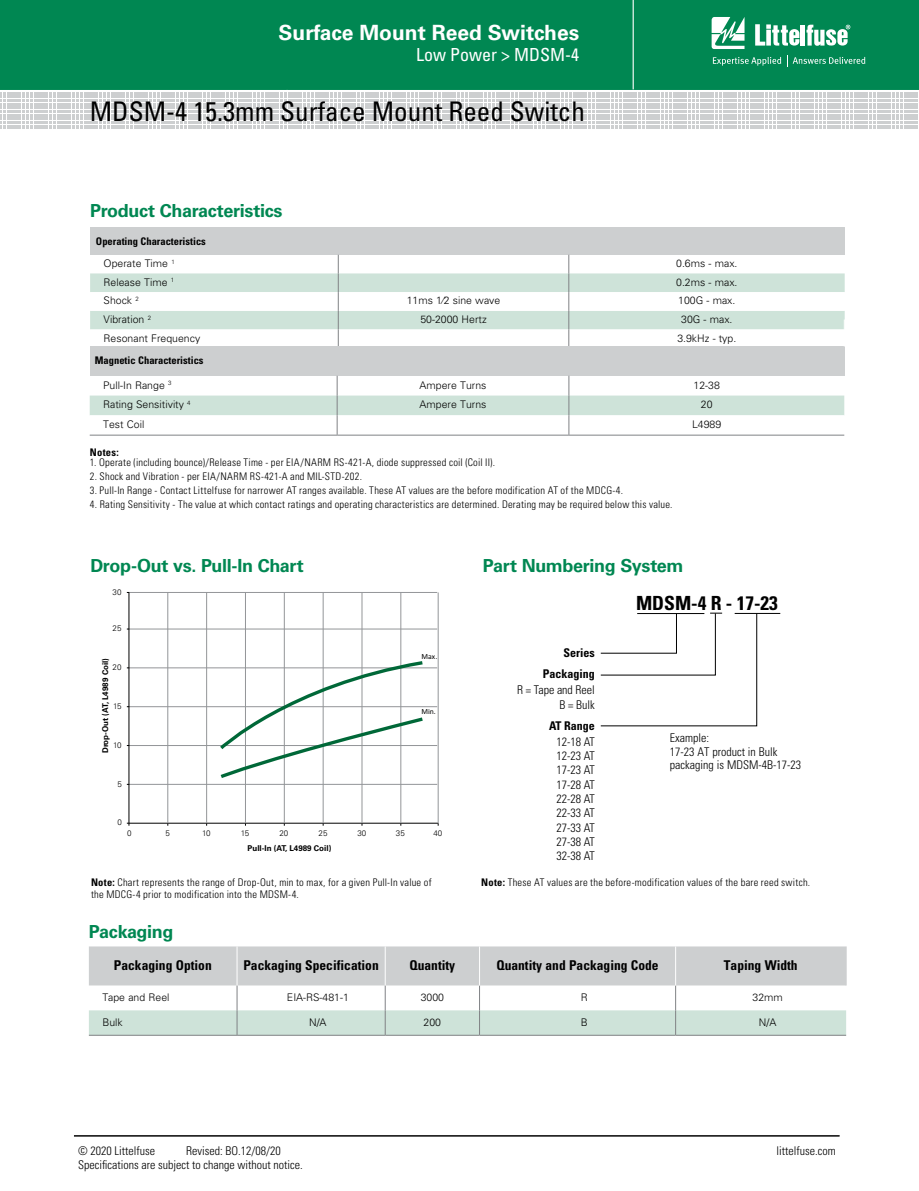
<style>
.page{position:relative;width:919px;height:1191px;background:#fff}
.page>*{position:absolute;margin:0;border:0;box-sizing:border-box;transform-origin:0 0}
.t1{font:condensed 27px "Univers LT Std";color:#000}
.t2{font:700 21px "Univers LT Std";color:#fff}
.t3{font:700 condensed 19.5px "Univers LT Std";color:#000}
.t4{font:700 18px "Univers LT Std";letter-spacing:-.02em;color:#008752}
.t5{font:condensed 18px "Univers LT Std";color:#fff}
.t6{font:700 condensed 13.5px "Univers LT Std";color:#000}
.t7{font:300 condensed 12px/14.2px "Univers LT Std";color:#000;text-align:justify}
.t8{font:700 condensed 12px "Univers LT Std";color:#000}
.t9{font:300 condensed 10.5px/12.6px "Univers LT Std";letter-spacing:.02em;color:#000}
.t10{font:300 10.5px "Univers LT Std";color:#000}
.t11{font:700 condensed 10.5px/22.4px "Univers LT Std";color:#000}
.t12{font:700 7.95px "Univers LT Std";color:#000}
.t13{font:300 7.95px "Univers LT Std";color:#000}
.t14{font:7.8px "Calibri";color:#010101}
.s1{font-weight:300;font-stretch:normal}
.s2{font-weight:700}
</style>
<div class="page">
<div style="left:0;top:0;width:918px;height:90px;background:#008752"></div>
<hr style="left:632px;top:0;width:1px;height:89px;background:#fff">
<svg style="left:711px;top:17px;width:33px;height:32px"></svg>
<hr style="left:800px;top:25px;width:4px;height:21px;background:#fff">
<svg style="left:806px;top:25px;width:44px;height:21px"></svg>
<svg style="left:755px;top:24px;width:44px;height:22px"></svg>
<svg style="left:712px;top:55px;width:153px;height:11px;background:#2e9c71"></svg>
<svg style="left:0;top:92px;width:917px;height:35px"></svg>
<hr style="left:74px;top:1135px;width:765px;height:1px;background:#000">
<hr style="left:734px;top:613px;width:46px;height:1px;background:#000">
<svg style="left:600px;top:613px;width:157px;height:113px"></svg>
<svg style="left:89px;top:946px;width:757px;height:89px"></svg>
<hr style="left:89px;top:1035px;width:148px;height:1px;background:#808285">
<hr style="left:237px;top:1035px;width:148px;height:1px;background:#808285">
<hr style="left:385px;top:1035px;width:94px;height:1px;background:#808285">
<hr style="left:479px;top:1035px;width:196px;height:1px;background:#808285">
<hr style="left:675px;top:1035px;width:171px;height:1px;background:#808285">
<hr style="left:237px;top:946px;width:1px;height:39px;background:#fff">
<hr style="left:385px;top:946px;width:1px;height:39px;background:#fff">
<hr style="left:479px;top:946px;width:1px;height:39px;background:#fff">
<hr style="left:675px;top:946px;width:1px;height:39px;background:#fff">
<div style="left:90px;top:227px;width:754px;height:28px;background:#cdcfd0"></div>
<div style="left:90px;top:346px;width:754px;height:30px;background:#cdcfd0"></div>
<svg style="left:90px;top:255px;width:754px;height:91px"></svg>
<hr style="left:90px;top:435px;width:247px;height:1px;background:#808285">
<hr style="left:337px;top:435px;width:232px;height:1px;background:#808285">
<hr style="left:569px;top:435px;width:275px;height:1px;background:#808285">
<svg style="left:90px;top:376px;width:754px;height:59px"></svg>
<hr style="left:129px;top:629px;width:308px;height:1px;background:#939598">
<hr style="left:129px;top:667px;width:308px;height:1px;background:#939598">
<hr style="left:129px;top:706px;width:308px;height:1px;background:#939598">
<hr style="left:129px;top:745px;width:308px;height:1px;background:#939598">
<hr style="left:129px;top:784px;width:308px;height:1px;background:#939598">
<hr style="left:129px;top:822px;width:309px;height:1px;background:#000">
<hr style="left:129px;top:592px;width:308px;height:1px;background:#939598">
<hr style="left:323px;top:592px;width:1px;height:231px;background:#939598">
<hr style="left:284px;top:592px;width:1px;height:231px;background:#939598">
<hr style="left:245px;top:592px;width:1px;height:231px;background:#939598">
<hr style="left:206px;top:592px;width:1px;height:231px;background:#939598">
<hr style="left:167px;top:592px;width:1px;height:231px;background:#939598">
<hr style="left:128px;top:592px;width:1px;height:231px;background:#000">
<hr style="left:400px;top:592px;width:1px;height:231px;background:#939598">
<hr style="left:362px;top:592px;width:1px;height:231px;background:#939598">
<hr style="left:438px;top:592px;width:1px;height:231px;background:#939598">
<svg style="left:218px;top:659px;width:208px;height:121px"></svg>
<h2 class="t2" style="left:278px;top:20px;width:302px">Surface Mount Reed Switches</h2>
<h3 class="t5" style="left:416px;top:43px;width:164px">Low Power &gt; MDSM-4</h3>
<h1 class="t1" style="left:90px;top:94px;width:496px">MDSM-4 15.3mm Surface Mount Reed Switch</h1>
<h3 class="t4" style="left:90px;top:200px;width:194px">Product Characteristics</h3>
<p class="t11" style="left:104px;top:230px;width:104px;text-indent:-8px">Operating Characteristics<br><span class="s1">Operate Time</span> <sup>1</sup></p>
<p class="t10" style="left:676px;top:257px;width:63px">0.6ms - max.</p>
<p class="t10" style="left:104px;top:276px;width:72px">Release Time <sup>1</sup></p>
<p class="t10" style="left:676px;top:276px;width:63px">0.2ms - max.</p>
<p class="t10" style="left:104px;top:294px;width:37px">Shock <sup>2</sup></p>
<p class="t10" style="left:406px;top:294px;width:95px">11ms 1∕2 sine wave</p>
<p class="t10" style="left:678px;top:294px;width:59px">100G - max.</p>
<p class="t10" style="left:104px;top:313px;width:49px">Vibration <sup>2</sup></p>
<p class="t10" style="left:420px;top:313px;width:68px">50-2000 Hertz</p>
<p class="t10" style="left:681px;top:313px;width:53px">30G - max.</p>
<p class="t10" style="left:104px;top:332px;width:98px">Resonant Frequency</p>
<p class="t10" style="left:677px;top:332px;width:60px">3.9kHz - typ.</p>
<p class="t11" style="left:95px;top:349px;width:110px">Magnetic Characteristics</p>
<p class="t10" style="left:103px;top:378px;width:70px">Pull-In Range <sup>3</sup></p>
<p class="t10" style="left:419px;top:378px;width:68px">Ampere Turns</p>
<p class="t10" style="left:693px;top:378px;width:28px">12-38</p>
<p class="t10" style="left:103px;top:398px;width:89px">Rating Sensitivity <sup>4</sup></p>
<p class="t10" style="left:419px;top:398px;width:68px">Ampere Turns</p>
<p class="t10" style="left:700px;top:398px;width:13px">20</p>
<p class="t10" style="left:103px;top:418px;width:43px">Test Coil</p>
<p class="t10" style="left:692px;top:418px;width:31px">L4989</p>
<p class="t11" style="left:90px;top:441px;width:30px">Notes:</p>
<p class="t9" style="left:90px;top:456px;width:407px">1. Operate (including bounce)/Release Time - per EIA/NARM RS-421-A, diode suppressed coil (Coil II).</p>
<p class="t9" style="left:90px;top:470px;width:274px">2. Shock and Vibration - per EIA/NARM RS-421-A and MIL-STD-202.</p>
<p class="t9" style="left:90px;top:484px;width:535px">3. Pull-In Range - Contact Littelfuse for narrower AT ranges available. These AT values are the before modification AT of the MDCG-4.</p>
<p class="t9" style="left:90px;top:498px;width:584px">4. Rating Sensitivity - The value at which contact ratings and operating characteristics are determined. Derating may be required below this value.</p>
<h3 class="t4" style="left:90px;top:555px;width:215px">Drop-Out vs. Pull-In Chart</h3>
<p class="t13" style="left:113px;top:587px;width:10px">30</p>
<p class="t13" style="left:113px;top:624px;width:10px">25</p>
<p class="t12" style="left:101px;top:753px;width:97px;rotate:-90deg">Drop-Out (AT, L4989 Coil)</p>
<p class="t13" style="left:113px;top:663px;width:10px">20</p>
<p class="t13" style="left:113px;top:701px;width:10px">15</p>
<p class="t13" style="left:113px;top:740px;width:10px">10</p>
<p class="t13" style="left:118px;top:779px;width:6px">5</p>
<p class="t13" style="left:118px;top:817px;width:6px">0</p>
<p class="t13" style="left:127px;top:828px;width:6px">0</p>
<p class="t13" style="left:165px;top:828px;width:6px">5</p>
<p class="t14" style="left:421px;top:651px;width:17px">Max.</p>
<p class="t14" style="left:421px;top:707px;width:16px">Min.</p>
<p class="t13" style="left:202px;top:828px;width:10px">10</p>
<p class="t13" style="left:241px;top:828px;width:10px">15</p>
<p class="t13" style="left:279px;top:828px;width:10px">20</p>
<p class="t13" style="left:318px;top:828px;width:10px">25</p>
<p class="t13" style="left:357px;top:828px;width:10px">30</p>
<p class="t13" style="left:396px;top:828px;width:10px">35</p>
<p class="t13" style="left:433px;top:828px;width:10px">40</p>
<p class="t12" style="left:247px;top:843px;width:85px">Pull-In (AT, L4989 Coil)</p>
<p class="t9" style="left:91px;top:875px;width:342px"><span class="s2">Note:</span> Chart represents the range of Drop-Out, min to max, for a given Pull-In value of the MDCG-4 prior to modification into the MDSM-4.</p>
<h3 class="t4" style="left:483px;top:555px;width:202px">Part Numbering System</h3>
<p class="t8" style="left:563px;top:645px;width:33px">Series</p>
<p class="t8" style="left:543px;top:666px;width:54px">Packaging</p>
<p class="t7" style="left:517px;top:681px;width:79px;line-height:15.8px;text-align:right">R = Tape and Reel<br>B = Bulk</p>
<h3 class="t3" style="left:636px;top:591px;width:143px">MDSM-4 R - 17-23</h3>
<p class="t8" style="left:549px;top:718px;width:47px">AT Range</p>
<p class="t7" style="left:556px;top:734px;width:40px">12-18 AT 12-23 AT 17-23 AT 17-28 AT 22-28 AT 22-33 AT 27-33 AT 27-38 AT 32-38 AT</p>
<p class="t7" style="left:669px;top:731px;width:133px;line-height:13.5px;text-align:left">Example:<br>17-23 AT product in Bulk packaging is MDSM-4B-17-23</p>
<p class="t9" style="left:481px;top:876px;width:330px"><span class="s2">Note:</span> These AT values are the before-modification values of the bare reed switch.</p>
<h3 class="t4" style="left:89px;top:921px;width:86px">Packaging</h3>
<p class="t6" style="left:114px;top:956px;width:99px">Packaging Option</p>
<p class="t6" style="left:243px;top:956px;width:137px">Packaging Specification</p>
<p class="t6" style="left:409px;top:956px;width:47px">Quantity</p>
<p class="t6" style="left:496px;top:956px;width:164px">Quantity and Packaging Code</p>
<p class="t6" style="left:723px;top:956px;width:75px">Taping Width</p>
<p class="t10" style="left:102px;top:990px;width:69px">Tape and Reel</p>
<p class="t10" style="left:287px;top:990px;width:63px">EIA-RS-481-1</p>
<p class="t10" style="left:420px;top:990px;width:25px">3000</p>
<p class="t10" style="left:580px;top:990px;width:9px">R</p>
<p class="t10" style="left:752px;top:990px;width:32px">32mm</p>
<p class="t10" style="left:102px;top:1015px;width:22px">Bulk</p>
<p class="t10" style="left:309px;top:1015px;width:19px">N/A</p>
<p class="t10" style="left:423px;top:1015px;width:19px">200</p>
<p class="t10" style="left:580px;top:1015px;width:9px">B</p>
<p class="t10" style="left:759px;top:1015px;width:19px">N/A</p>
<p class="t7" style="left:78px;top:1143px;width:78px">© 2020 Littelfuse</p>
<p class="t7" style="left:186px;top:1143px;width:96px">Revised: BO.12/08/20</p>
<p class="t7" style="left:776px;top:1143px;width:61px">littelfuse.com</p>
<p class="t7" style="left:78px;top:1157px;width:226px">Specifications are subject to change without notice.</p>
</div>
